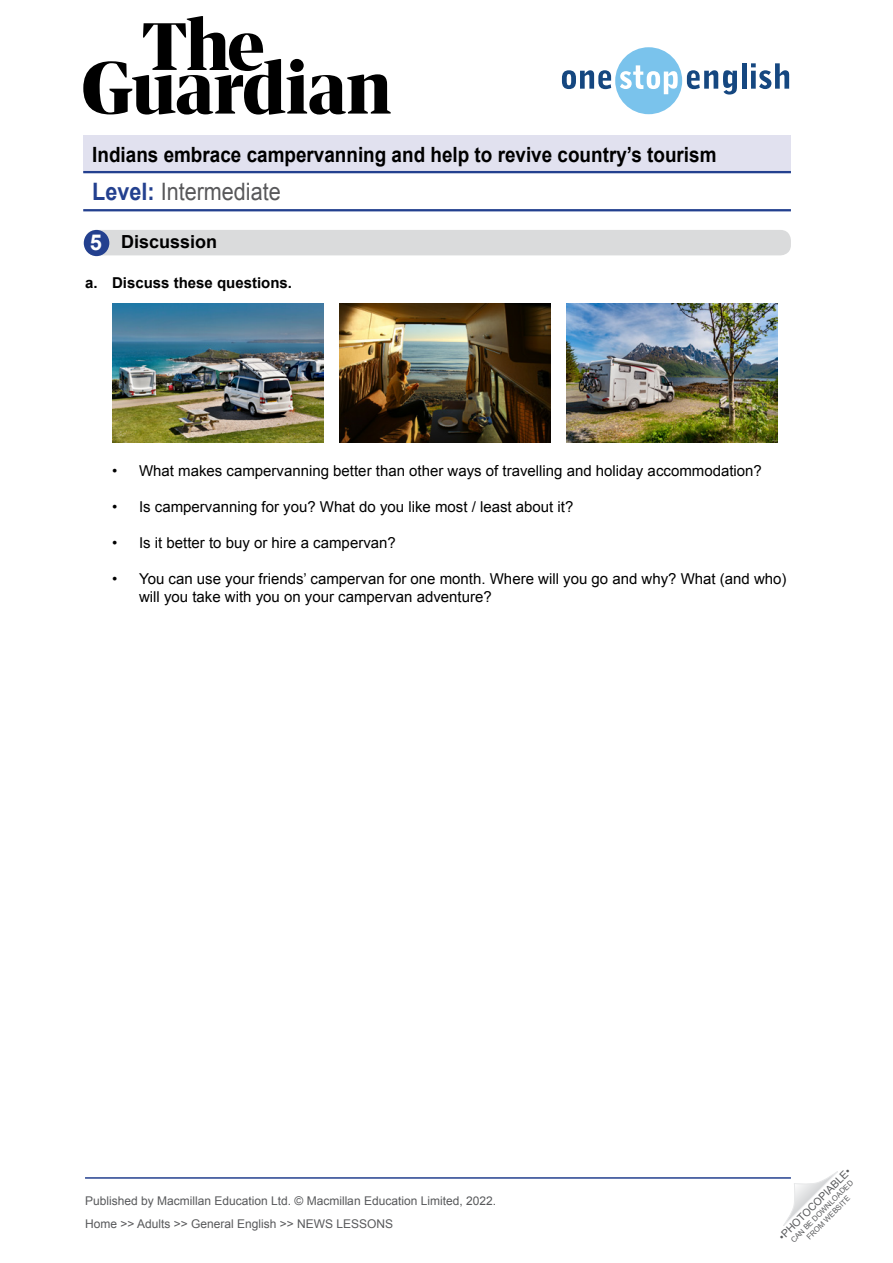
<style>
.page{position:relative;width:893px;height:1263px;background:#fff}
.page>*{position:absolute;margin:0;border:0;box-sizing:border-box;transform-origin:0 0}
.t1{font:24px "Arial";color:#58585a;scale:.9 1}
.WS__Exercise_title{font:700 21.9px "Arial";color:#fff}
.t2{font:700 21px "Arial";color:#000;scale:.9 1}
.WS__Exercise_title-2{font:700 18px "Arial";color:#000}
.t3{font:15px/18px "Arial";color:#000}
.t4{font:700 15px "Arial";color:#000}
.t5{font:12px/23px "Arial";color:#58595b}
.t6{font:10.5px "Arial";color:#58595b}
.t7{font:7.5px/9px "Arial";color:#58595b;text-align:center}
.s1{font-weight:700;color:#23408f}
</style>
<div class="page">
<svg style="left:783px;top:1171px;width:55px;height:55px"></svg>
<svg style="left:83px;top:16px;width:308px;height:99px"></svg>
<svg style="left:562px;top:47px;width:175px;height:67px"></svg>
<hr style="left:742px;top:63px;width:4px;height:26px;background:#154780">
<svg style="left:751px;top:63px;width:38px;height:26px"></svg>
<hr style="left:85px;top:1177px;width:706px;height:2px;background:#23408f">
<div style="left:83px;top:136px;width:708px;height:37px;background:#e1e1ef"></div>
<hr style="left:83px;top:171px;width:708px;height:2px;background:#23408f">
<hr style="left:83px;top:209px;width:708px;height:2px;background:#23408f">
<div style="left:85px;top:230px;width:706px;height:25px;background:#dadbdc;border-radius:10px"></div>
<div style="left:84px;top:230px;width:25px;height:26px;background:#23408f;border-radius:50%"></div>
<img style="left:112px;top:303px;width:211px;height:140px">
<img style="left:339px;top:303px;width:211px;height:140px">
<img style="left:567px;top:303px;width:211px;height:140px">
<h3 class="t2" style="left:92px;top:141px;width:695px">Indians embrace campervanning and help to revive country’s tourism</h3>
<h1 class="t1" style="left:92px;top:176px;width:211px"><span class="s1">Level:</span> Intermediate</h1>
<p class="WS__Exercise_title" style="left:90px;top:228px;width:14px">5</p>
<p class="WS__Exercise_title-2" style="left:121px;top:230px;width:98px">Discussion</p>
<p class="t4" style="left:85px;top:273px;width:209px">a. Discuss these questions.</p>
<p class="t3" style="left:112px;top:461px;width:651px">• What makes campervanning better than other ways of travelling and holiday accommodation?</p>
<p class="t3" style="left:112px;top:497px;width:463px">• Is campervanning for you? What do you like most / least about it?</p>
<p class="t3" style="left:112px;top:533px;width:285px">• Is it better to buy or hire a campervan?</p>
<p class="t3" style="left:139px;top:569px;width:649px;text-indent:-27px">• You can use your friends’ campervan for one month. Where will you go and why? What (and who) will you take with you on your campervan adventure?</p>
<p class="t5" style="left:85px;top:1189px;width:413px">Published by Macmillan Education Ltd. © Macmillan Education Limited, 2022.<br>Home &gt;&gt; Adults &gt;&gt; General English &gt;&gt; NEWS LESSONS</p>
<p class="t6" style="left:776px;top:1233px;width:99px;rotate:-45deg">•PHOTOCOPIABLE•</p>
<p class="t7" style="left:789px;top:1238px;width:86px;rotate:-45deg">CAN BE DOWNLOADED<br>FROM WEBSITE</p>
</div>
